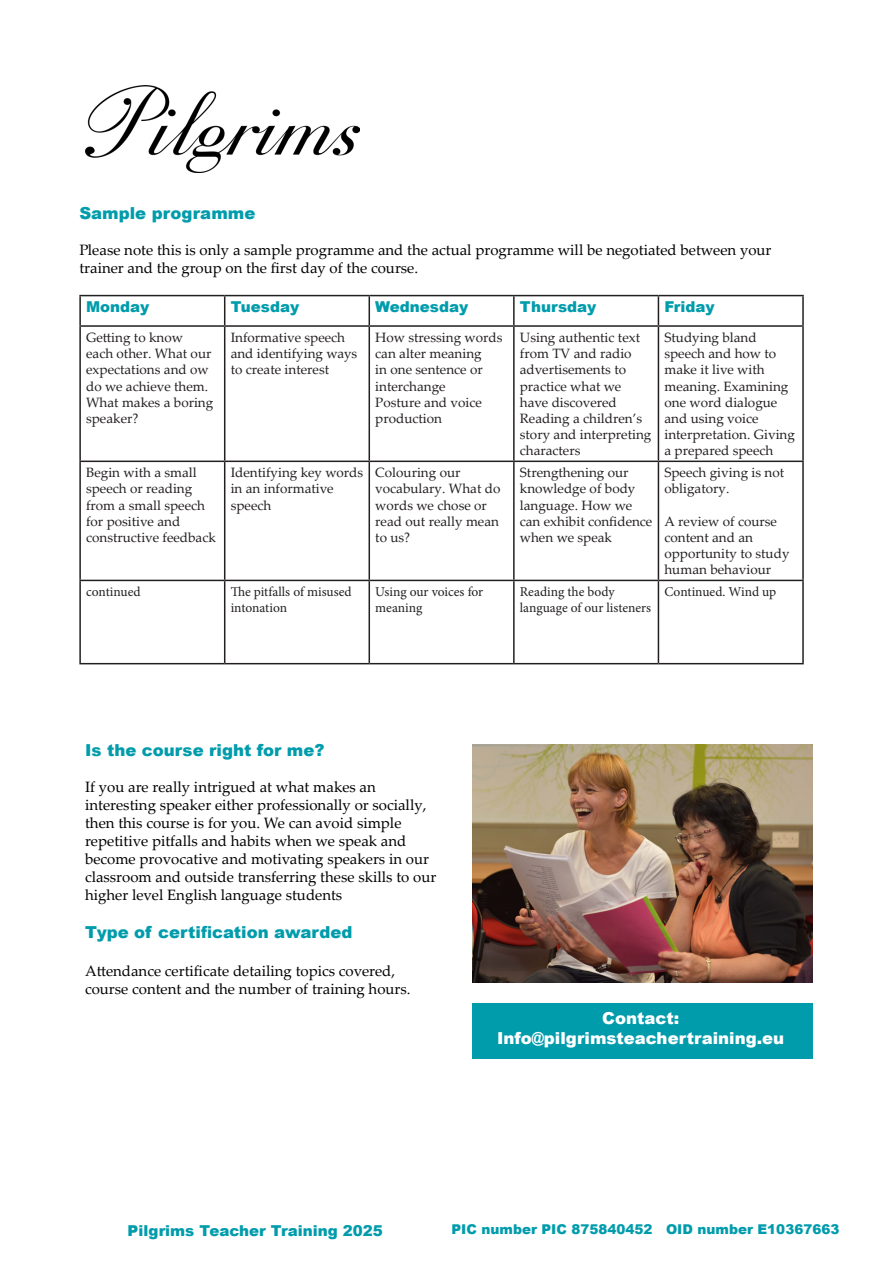
<style>
.page{position:relative;width:893px;height:1263px;background:#fff}
.page>*{position:absolute;margin:0;border:0;box-sizing:border-box;transform-origin:0 0}
.t1{font:900 16.5px "Arial";color:#009cac}
.t2{font:900 16.5px "Arial";color:#fff}
.t3{font:15px/18px "Palatino Linotype";color:#000}
.t4{font:900 15px "Arial";color:#009cac}
.t5{font:13.5px/16.2px "Palatino Linotype";color:#231f20}
.t6{font:13.5px/16.2px "Minion Pro";letter-spacing:-.005em;color:#231f20}
.t7{font:900 13.5px "Arial";color:#009cac}
</style>
<div class="page">
<hr style="left:79px;top:295px;width:146px;height:1px;background:#231f20">
<hr style="left:79px;top:296px;width:2px;height:29px;background:#231f20">
<hr style="left:225px;top:295px;width:144px;height:1px;background:#231f20">
<svg style="left:224px;top:296px;width:1px;height:29px"></svg>
<hr style="left:369px;top:295px;width:145px;height:1px;background:#231f20">
<svg style="left:369px;top:296px;width:1px;height:29px"></svg>
<hr style="left:514px;top:295px;width:144px;height:1px;background:#231f20">
<hr style="left:513px;top:296px;width:2px;height:29px;background:#231f20">
<hr style="left:658px;top:295px;width:146px;height:1px;background:#231f20">
<svg style="left:658px;top:296px;width:1px;height:29px"></svg>
<hr style="left:802px;top:296px;width:2px;height:29px;background:#231f20">
<hr style="left:79px;top:325px;width:146px;height:2px;background:#231f20">
<hr style="left:79px;top:327px;width:2px;height:134px;background:#231f20">
<hr style="left:225px;top:325px;width:144px;height:2px;background:#231f20">
<hr style="left:224px;top:327px;width:1px;height:134px;background:#231f20">
<hr style="left:369px;top:325px;width:145px;height:2px;background:#231f20">
<hr style="left:369px;top:327px;width:1px;height:134px;background:#231f20">
<hr style="left:514px;top:325px;width:144px;height:2px;background:#231f20">
<hr style="left:513px;top:327px;width:2px;height:134px;background:#231f20">
<hr style="left:658px;top:325px;width:146px;height:2px;background:#231f20">
<hr style="left:658px;top:327px;width:1px;height:134px;background:#231f20">
<hr style="left:802px;top:327px;width:2px;height:134px;background:#231f20">
<hr style="left:79px;top:461px;width:146px;height:1px;background:#231f20">
<hr style="left:79px;top:462px;width:2px;height:118px;background:#231f20">
<hr style="left:225px;top:461px;width:144px;height:1px;background:#231f20">
<hr style="left:224px;top:462px;width:1px;height:118px;background:#231f20">
<hr style="left:369px;top:461px;width:145px;height:1px;background:#231f20">
<hr style="left:369px;top:462px;width:1px;height:118px;background:#231f20">
<hr style="left:514px;top:461px;width:144px;height:1px;background:#231f20">
<hr style="left:513px;top:462px;width:2px;height:118px;background:#231f20">
<hr style="left:658px;top:461px;width:146px;height:1px;background:#231f20">
<hr style="left:658px;top:462px;width:1px;height:118px;background:#231f20">
<hr style="left:802px;top:462px;width:2px;height:118px;background:#231f20">
<hr style="left:79px;top:580px;width:146px;height:1px;background:#231f20">
<hr style="left:79px;top:581px;width:2px;height:82px;background:#231f20">
<hr style="left:225px;top:580px;width:144px;height:1px;background:#231f20">
<hr style="left:224px;top:581px;width:1px;height:82px;background:#231f20">
<hr style="left:369px;top:580px;width:145px;height:1px;background:#231f20">
<hr style="left:369px;top:581px;width:1px;height:82px;background:#231f20">
<hr style="left:514px;top:580px;width:144px;height:1px;background:#231f20">
<hr style="left:513px;top:581px;width:2px;height:82px;background:#231f20">
<hr style="left:658px;top:580px;width:146px;height:1px;background:#231f20">
<hr style="left:658px;top:581px;width:1px;height:82px;background:#231f20">
<hr style="left:802px;top:581px;width:2px;height:82px;background:#231f20">
<hr style="left:79px;top:663px;width:146px;height:1px;background:#231f20">
<hr style="left:225px;top:663px;width:144px;height:1px;background:#231f20">
<hr style="left:369px;top:663px;width:145px;height:1px;background:#231f20">
<hr style="left:514px;top:663px;width:144px;height:1px;background:#231f20">
<hr style="left:658px;top:663px;width:146px;height:1px;background:#231f20">
<img style="left:472px;top:744px;width:340px;height:238px">
<img style="left:85px;top:85px;width:274px;height:87px">
<div style="left:472px;top:1003px;width:340px;height:56px;background:#009cac"></div>
<p class="t1" style="left:79px;top:201px;width:177px">Sample programme</p>
<p class="t3" style="left:79px;top:240px;width:694px">Please note this is only a sample programme and the actual programme will be negotiated between your trainer and the group on the first day of the course.</p>
<p class="t4" style="left:86px;top:296px;width:65px">Monday</p>
<p class="t4" style="left:231px;top:296px;width:70px">Tuesday</p>
<p class="t4" style="left:375px;top:296px;width:94px">Wednesday</p>
<p class="t4" style="left:520px;top:296px;width:78px">Thursday</p>
<p class="t4" style="left:664px;top:296px;width:52px">Friday</p>
<p class="t5" style="left:86px;top:329px;width:129px">Getting to know each other. What our expectations and ow do we achieve them.<br>What makes a boring speaker?</p>
<p class="t5" style="left:231px;top:329px;width:128px">Informative speech and identifying ways to create interest</p>
<p class="t5" style="left:375px;top:329px;width:129px">How stressing words can alter meaning<br>in one sentence or interchange</p>
<p class="t5" style="left:520px;top:329px;width:122px">Using authentic text from TV and radio advertisements to practice what we have discovered</p>
<p class="t5" style="left:520px;top:410px;width:133px">Reading a children’s story and interpreting characters</p>
<p class="t5" style="left:664px;top:329px;width:132px">Studying bland speech and how to make it live with meaning. Examining one word dialogue and using voice interpretation. Giving a prepared speech</p>
<p class="t5" style="left:375px;top:393px;width:108px">Posture and voice production</p>
<p class="t5" style="left:86px;top:464px;width:131px">Begin with a small speech or reading from a small speech for positive and constructive feedback</p>
<p class="t5" style="left:231px;top:464px;width:134px">Identifying key words in an informative speech</p>
<p class="t5" style="left:375px;top:464px;width:127px">Colouring our vocabulary. What do words we chose or read out really mean to us?</p>
<p class="t5" style="left:520px;top:464px;width:134px">Strengthening our knowledge of body language. How we can exhibit confidence when we speak</p>
<p class="t5" style="left:664px;top:464px;width:121px">Speech giving is not obligatory.</p>
<p class="t5" style="left:664px;top:513px;width:127px">A review of course content and an opportunity to study human behaviour</p>
<p class="t6" style="left:86px;top:584px;width:56px">continued</p>
<p class="t6" style="left:231px;top:584px;width:123px">The pitfalls of misused intonation</p>
<p class="t6" style="left:375px;top:584px;width:109px">Using our voices for meaning</p>
<p class="t6" style="left:520px;top:584px;width:133px">Reading the body language of our listeners</p>
<p class="t6" style="left:664px;top:584px;width:113px">Continued. Wind up</p>
<p class="t1" style="left:85px;top:738px;width:241px">Is the course right for me?</p>
<p class="t3" style="left:85px;top:777px;width:353px">If you are really intrigued at what makes an interesting speaker either professionally or socially, then this course is for you. We can avoid simple repetitive pitfalls and habits when we speak and become provocative and motivating speakers in our classroom and outside transferring these skills to our higher level English language students</p>
<p class="t1" style="left:85px;top:920px;width:269px">Type of certification awarded</p>
<p class="t3" style="left:85px;top:961px;width:327px">Attendance certificate detailing topics covered, course content and the number of training hours.</p>
<p class="t2" style="left:602px;top:1006px;width:79px">Contact:</p>
<p class="t2" style="left:497px;top:1026px;width:289px">Info@pilgrimsteachertraining.eu</p>
<p class="t4" style="left:128px;top:1220px;width:257px">Pilgrims Teacher Training 2025</p>
<p class="t7" style="left:451px;top:1220px;width:389px">PIC number PIC 875840452 OID number E10367663</p>
</div>
